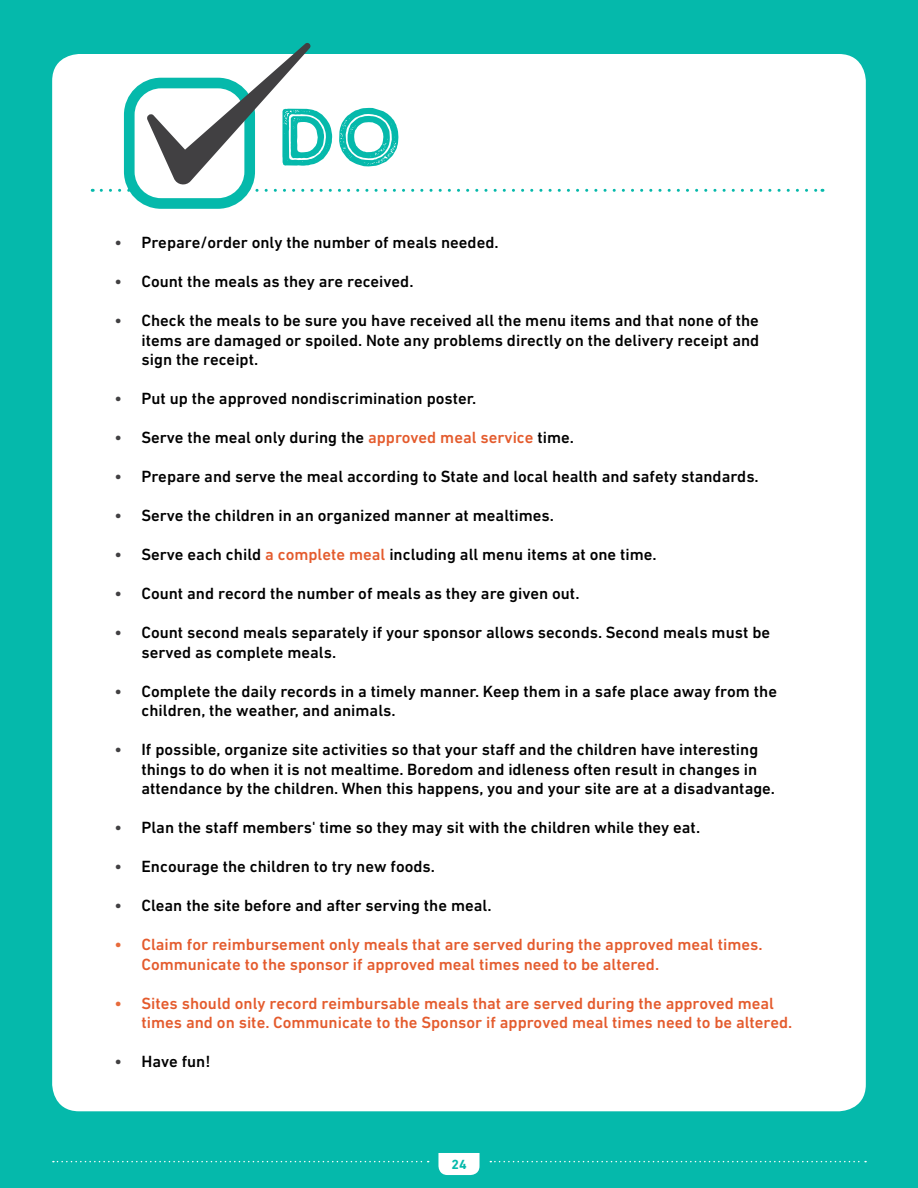
<style>
.page{position:relative;width:918px;height:1188px;background:#05b9ab}
.page>*{position:absolute;margin:0;border:0;box-sizing:border-box;transform-origin:0 0}
.t1{font:81px "Intro Rust G Base 2 Line";color:#05b9ab}
.t2{font:500 16.5px/19.5px "DIN Next LT Pro";color:#000}
.t3{font:500 16.5px/19.5px "DIN Next LT Pro";color:#e45b2d}
.t4{font:700 13.5px "DIN Next LT Pro";color:#05b9ab}
.s1{color:#414042}
.s2{color:#e45b2d}
.s3{color:#e76b3c}
</style>
<div class="page">
<div style="left:52px;top:54px;width:814px;height:1057px;background:#fff;border-radius:27px"></div>
<svg style="left:101px;top:43px;width:722px;height:166px"></svg>
<svg style="left:438px;top:1153px;width:42px;height:22px"></svg>
<svg style="left:490px;top:1161px;width:376px;height:1px"></svg>
<svg style="left:53px;top:1161px;width:376px;height:1px"></svg>
<h3 class="t1" style="left:276px;top:86px;width:127px">DO</h3>
<p class="t2" style="left:114px;top:233px;width:386px"><span class="s1">•</span> Prepare/order only the number of meals needed.</p>
<p class="t2" style="left:114px;top:272px;width:301px"><span class="s1">•</span> Count the meals as they are received.</p>
<p class="t2" style="left:141px;top:311px;width:619px;text-align:justify;text-indent:-27px"><span class="s1">•</span> Check the meals to be sure you have received all the menu items and that none of the items are damaged or spoiled. Note any problems directly on the delivery receipt and sign the receipt.</p>
<p class="t2" style="left:114px;top:389px;width:364px"><span class="s1">•</span> Put up the approved nondiscrimination poster.</p>
<p class="t2" style="left:114px;top:428px;width:461px"><span class="s1">•</span> Serve the meal only during the <span class="s2">approved meal service</span> time.</p>
<p class="t2" style="left:114px;top:467px;width:646px"><span class="s1">•</span> Prepare and serve the meal according to State and local health and safety standards.</p>
<p class="t2" style="left:114px;top:506px;width:441px"><span class="s1">•</span> Serve the children in an organized manner at mealtimes.</p>
<p class="t2" style="left:114px;top:545px;width:544px"><span class="s1">•</span> Serve each child <span class="s2">a complete meal</span> including all menu items at one time.</p>
<p class="t2" style="left:114px;top:584px;width:467px"><span class="s1">•</span> Count and record the number of meals as they are given out.</p>
<p class="t2" style="left:141px;top:623px;width:630px;text-indent:-27px"><span class="s1">•</span> Count second meals separately if your sponsor allows seconds. Second meals must be served as complete meals.</p>
<p class="t2" style="left:141px;top:681px;width:637px;text-indent:-27px"><span class="s1">•</span> Complete the daily records in a timely manner. Keep them in a safe place away from the children, the weather, and animals.</p>
<p class="t2" style="left:141px;top:740px;width:635px;text-indent:-27px"><span class="s1">•</span> If possible, organize site activities so that your staff and the children have interesting things to do when it is not mealtime. Boredom and idleness often result in changes in attendance by the children. When this happens, you and your site are at a disadvantage.</p>
<p class="t2" style="left:114px;top:818px;width:587px"><span class="s1">•</span> Plan the staff members' time so they may sit with the children while they eat.</p>
<p class="t2" style="left:114px;top:857px;width:322px"><span class="s1">•</span> Encourage the children to try new foods.</p>
<p class="t2" style="left:114px;top:896px;width:379px"><span class="s1">•</span> Clean the site before and after serving the meal.</p>
<p class="t3" style="left:141px;top:935px;width:623px;text-indent:-27px"><span class="s3">•</span> Claim for reimbursement only meals that are served during the approved meal times.<br>Communicate to the sponsor if approved meal times need to be altered.</p>
<p class="t3" style="left:141px;top:993px;width:652px;text-indent:-27px"><span class="s3">•</span> Sites should only record reimbursable meals that are served during the approved meal times and on site. Communicate to the Sponsor if approved meal times need to be altered.</p>
<p class="t2" style="left:114px;top:1052px;width:98px"><span class="s1">•</span> Have fun!</p>
<p class="t4" style="left:451px;top:1156px;width:17px">24</p>
</div>
